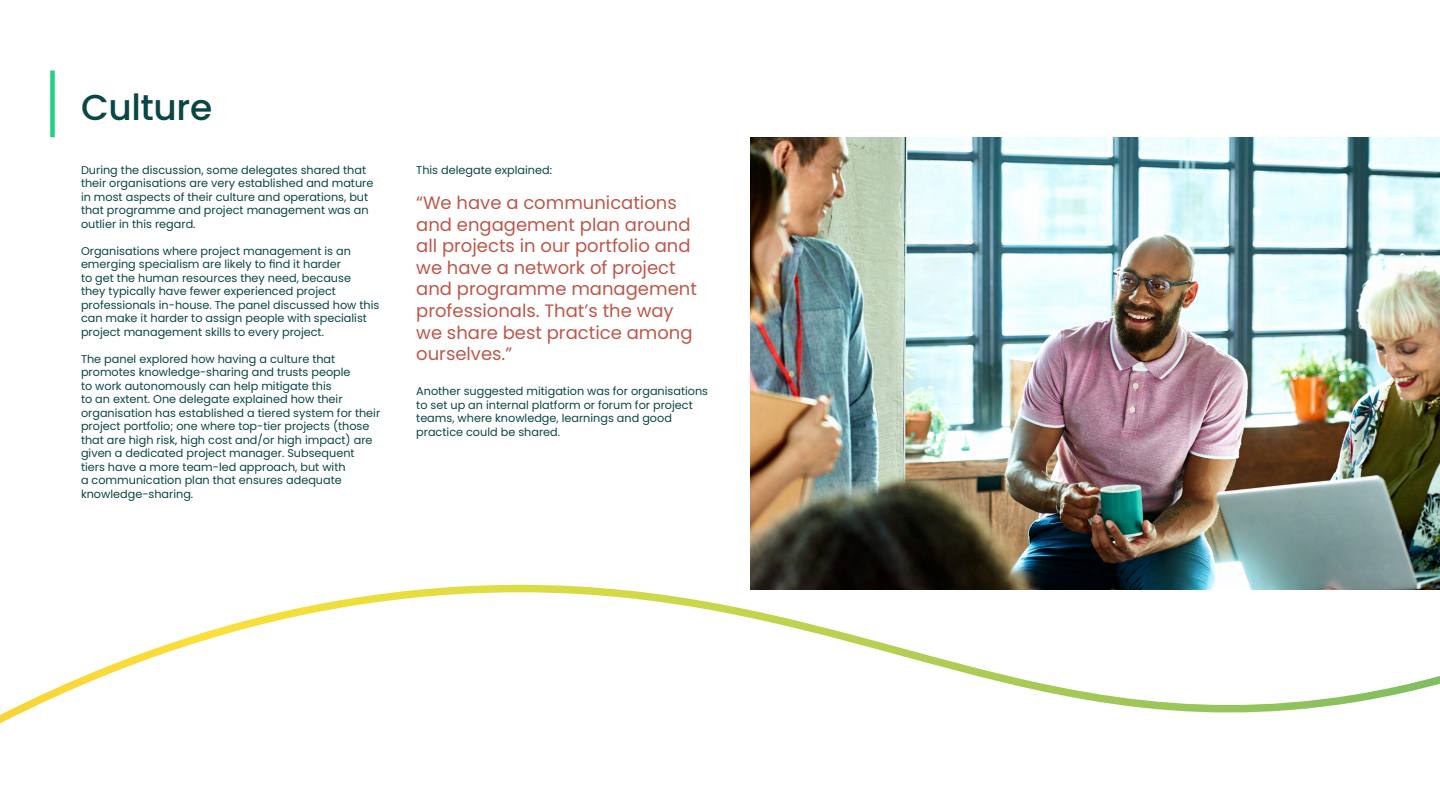
<style>
.page{position:relative;width:1440px;height:810px;background:#fff}
.page>*{position:absolute;margin:0;border:0;box-sizing:border-box;transform-origin:0 0}
.t1{font:500 36px "Poppins";letter-spacing:-.01em;color:#0a4644}
.t2{font:18px/21.6px "Poppins";color:#be574a}
.t3{font:11.25px/13.5px "Poppins";color:#0a4644}
</style>
<div class="page">
<div style="left:50px;top:70px;width:5px;height:67px;background:#21d182"></div>
<img style="left:750px;top:137px;width:690px;height:446px">
<svg style="left:0;top:583px;width:1440px;height:141px"></svg>
<h1 class="t1" style="left:81px;top:86px;width:133px">Culture</h1>
<p class="t3" style="left:81px;top:163px;width:294px">During the discussion, some delegates shared that their organisations are very established and mature in most aspects of their culture and operations, but that programme and project management was an outlier in this regard.</p>
<p class="t3" style="left:81px;top:244px;width:300px">Organisations where project management is an emerging specialism are likely to find it harder<br>to get the human resources they need, because<br>they typically have fewer experienced project professionals in-house. The panel discussed how this can make it harder to assign people with specialist project management skills to every project.</p>
<p class="t3" style="left:81px;top:352px;width:301px">The panel explored how having a culture that promotes knowledge-sharing and trusts people<br>to work autonomously can help mitigate this<br>to an extent. One delegate explained how their organisation has established a tiered system for their project portfolio; one where top-tier projects (those that are high risk, high cost and/or high impact) are given a dedicated project manager. Subsequent tiers have a more team-led approach, but with<br>a communication plan that ensures adequate knowledge-sharing.</p>
<p class="t3" style="left:416px;top:163px;width:137px">This delegate explained:</p>
<h2 class="t2" style="left:416px;top:192px;width:282px">“We have a communications and engagement plan around all projects in our portfolio and we have a network of project and programme management professionals. That’s the way we share best practice among ourselves.”</h2>
<p class="t3" style="left:416px;top:385px;width:293px">Another suggested mitigation was for organisations to set up an internal platform or forum for project teams, where knowledge, learnings and good practice could be shared.</p>
</div>
